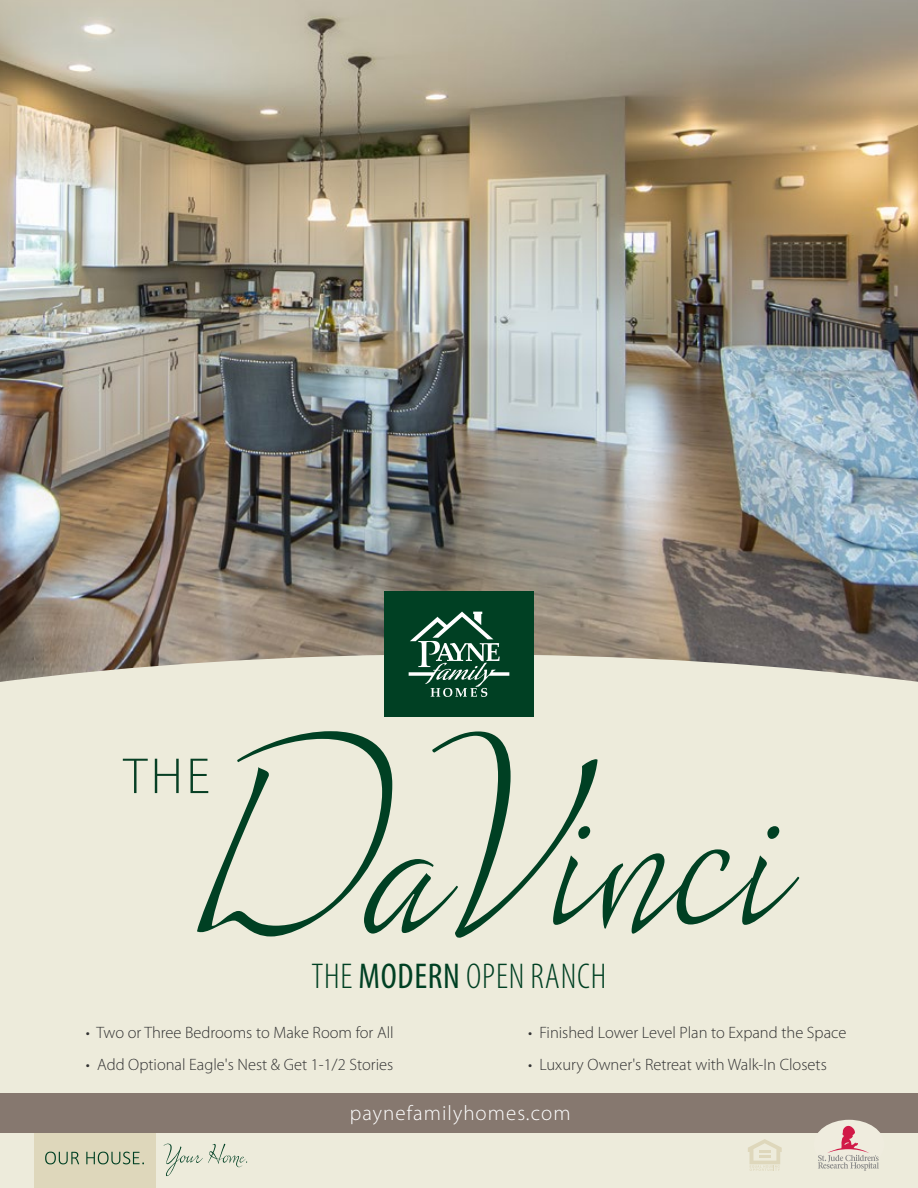
<style>
.page{position:relative;width:918px;height:1188px;background:#fff}
.page>*{position:absolute;margin:0;border:0;box-sizing:border-box;transform-origin:0 0}
.t1{font:283.5px "Lush Script";color:#004023}
.t2{font:300 51px "Myriad Pro";color:#073f24}
.t3{font:300 condensed 36px "Myriad Pro";letter-spacing:.02em;color:#004023}
.t4{font:300 21px "Myriad Pro";letter-spacing:.05em;color:#fff}
.t5{font:300 16.5px "Myriad Pro";color:#333}
.s1{font-weight:400}
</style>
<div class="page">
<img style="left:0;top:0;width:918px;height:654px">
<div style="left:0;top:654px;width:918px;height:534px;background:#edebdb"></div>
<div style="left:384px;top:592px;width:150px;height:125px;background:#004023"></div>
<svg style="left:409px;top:612px;width:100px;height:85px"></svg>
<div style="left:34px;top:1134px;width:122px;height:54px;background:#ded7bb"></div>
<svg style="left:45px;top:1152px;width:34px;height:12px"></svg>
<svg style="left:86px;top:1152px;width:58px;height:12px"></svg>
<svg style="left:164px;top:1144px;width:83px;height:32px;background:#daddcc"></svg>
<svg style="left:748px;top:1139px;width:34px;height:32px"></svg>
<div style="left:0;top:1094px;width:918px;height:39px;background:#86786f"></div>
<div style="left:814px;top:1120px;width:70px;height:49px;background:#efecde;border-radius:50%"></div>
<svg style="left:818px;top:1124px;width:61px;height:47px"></svg>
<h1 class="t1" style="left:199px;top:659px;width:597px">DaVinci</h1>
<h2 class="t2" style="left:123px;top:748px;width:88px">THE</h2>
<h3 class="t3" style="left:312px;top:957px;width:296px">THE <span class="s1">MODERN</span> OPEN RANCH</h3>
<p class="t5" style="left:86px;top:1024px;width:309px">• Two or Three Bedrooms to Make Room for All</p>
<p class="t5" style="left:86px;top:1055px;width:309px">• Add Optional Eagle's Nest &amp; Get 1-1/2 Stories</p>
<p class="t5" style="left:528px;top:1024px;width:320px">• Finished Lower Level Plan to Expand the Space</p>
<p class="t5" style="left:528px;top:1055px;width:300px">• Luxury Owner's Retreat with Walk-In Closets</p>
<p class="t4" style="left:350px;top:1102px;width:222px">paynefamilyhomes.com</p>
</div>
